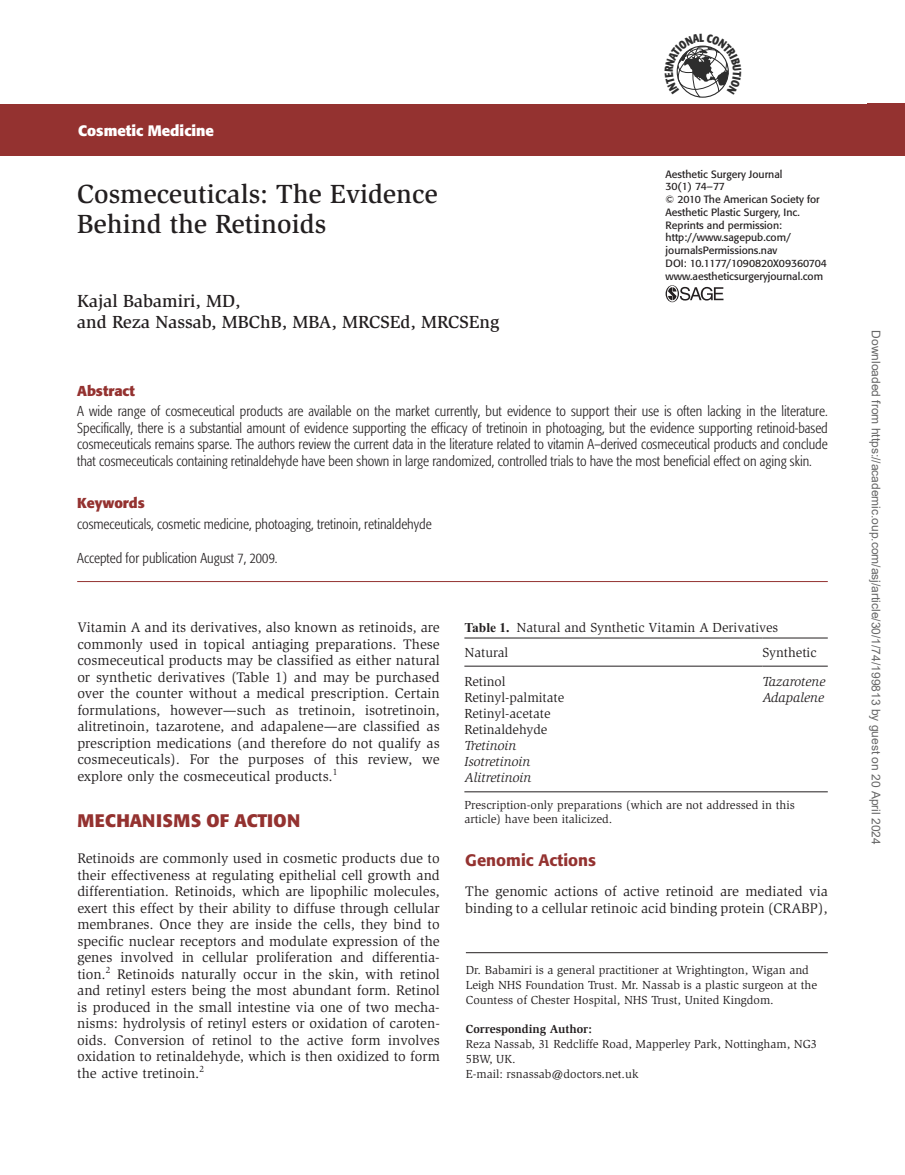
<style>
.page{position:relative;width:905px;height:1175px;background:#fff}
.page>*{position:absolute;margin:0;border:0;box-sizing:border-box;transform-origin:0 0}
.t1{font:500 27px/30px "Slimbach";color:#231f20}
.t2{font:500 18px/21px "Slimbach";color:#231f20}
.t3{font:700 18px "Formata";letter-spacing:.02em;color:#943230}
.t4{font:500 16.5px "Formata";color:#943230}
.t5{font:700 15px "Formata";color:#fff}
.t6{font:14.25px/16.5px "Slimbach";color:#231f20;text-align:justify}
.t7{font:300 condensed 14.25px/16.5px "Formata";color:#231f20;text-align:justify}
.t8{font:700 14.25px "Formata";color:#943230}
.t9{font:13.5px/25.5px "Slimbach";color:#231f20}
.t10{font:italic 13.5px/16px "Slimbach";color:#231f20}
.t11{font:12px/15px "Slimbach";color:#231f20}
.t12{font:12px "Arial";color:#666}
.t13{font:700 12px "Slimbach";color:#231f20}
.t14{font:10.5px/12.8px "Formata";color:#231f20}
.s1{font-family:"Times New Roman";font-weight:700}
</style>
<div class="page">
<div style="left:0;top:104px;width:904px;height:51px;background:#943230"></div>
<svg style="left:665px;top:285px;width:58px;height:17px"></svg>
<hr style="left:77px;top:581px;width:750px;height:1px;background:#943230">
<hr style="left:466px;top:952px;width:361px;height:1px;background:#231f20">
<hr style="left:464px;top:791px;width:363px;height:1px;background:#231f20">
<hr style="left:464px;top:637px;width:298px;height:1px;background:#231f20">
<hr style="left:762px;top:637px;width:65px;height:1px;background:#231f20">
<hr style="left:464px;top:665px;width:298px;height:1px;background:#231f20">
<hr style="left:762px;top:665px;width:65px;height:1px;background:#231f20">
<svg style="left:676px;top:45px;width:53px;height:53px"></svg>
<p class="t5" style="left:78px;top:121px;width:137px">Cosmetic Medicine</p>
<h1 class="t1" style="left:77px;top:178px;width:362px">Cosmeceuticals: The Evidence<br>Behind the Retinoids</h1>
<p class="t2" style="left:77px;top:290px;width:424px">Kajal Babamiri, MD,<br>and Reza Nassab, MBChB, MBA, MRCSEd, MRCSEng</p>
<p class="t14" style="left:665px;top:167px;width:163px">Aesthetic Surgery Journal<br>30(1) 74–77<br>© 2010 The American Society for<br>Aesthetic Plastic Surgery, Inc.<br>Reprints and permission: http://www.sagepub.com/ journalsPermissions.nav<br>DOI: 10.1177/1090820X09360704 www.aestheticsurgeryjournal.com</p>
<p class="t8" style="left:77px;top:381px;width:59px">Abstract</p>
<p class="t7" style="left:77px;top:403px;width:752px">A wide range of cosmeceutical products are available on the market currently, but evidence to support their use is often lacking in the literature.<br>Specifically, there is a substantial amount of evidence supporting the efficacy of tretinoin in photoaging, but the evidence supporting retinoid-based cosmeceuticals remains sparse. The authors review the current data in the literature related to vitamin A–derived cosmeceutical products and conclude that cosmeceuticals containing retinaldehyde have been shown in large randomized, controlled trials to have the most beneficial effect on aging skin.</p>
<p class="t8" style="left:77px;top:494px;width:69px">Keywords</p>
<p class="t7" style="left:77px;top:515px;width:356px">cosmeceuticals, cosmetic medicine, photoaging, tretinoin, retinaldehyde</p>
<p class="t7" style="left:77px;top:550px;width:202px">Accepted for publication August 7, 2009.</p>
<p class="t6" style="left:77px;top:619px;width:364px">Vitamin A and its derivatives, also known as retinoids, are commonly used in topical antiaging preparations. These cosmeceutical products may be classified as either natural or synthetic derivatives (Table 1) and may be purchased over the counter without a medical prescription. Certain formulations, however—such as tretinoin, isotretinoin, alitretinoin, tazarotene, and adapalene—are classified as prescription medications (and therefore do not qualify as cosmeceuticals). For the purposes of this review, we explore only the cosmeceutical products.<sup>1</sup></p>
<p class="t3" style="left:77px;top:809px;width:224px">Mechanisms of Action</p>
<p class="t6" style="left:77px;top:850px;width:364px">Retinoids are commonly used in cosmetic products due to their effectiveness at regulating epithelial cell growth and differentiation. Retinoids, which are lipophilic molecules, exert this effect by their ability to diffuse through cellular membranes. Once they are inside the cells, they bind to specific nuclear receptors and modulate expression of the genes involved in cellular proliferation and differentia&shy;tion.<sup>2</sup> Retinoids naturally occur in the skin, with retinol and retinyl esters being the most abundant form. Retinol is produced in the small intestine via one of two mecha&shy;nisms: hydrolysis of retinyl esters or oxidation of caroten&shy;oids. Conversion of retinol to the active form involves oxidation to retinaldehyde, which is then oxidized to form the active tretinoin.<sup>2</sup></p>
<p class="t4" style="left:465px;top:850px;width:132px">Genomic Actions</p>
<p class="t9" style="left:464px;top:614px;width:315px"><span class="s1">Table 1.</span> Natural and Synthetic Vitamin A Derivatives<br>Natural</p>
<p class="t9" style="left:762px;top:640px;width:56px">Synthetic</p>
<p class="t9" style="left:464px;top:668px;width:43px">Retinol</p>
<p class="t10" style="left:762px;top:673px;width:64px">Tazarotene</p>
<p class="t9" style="left:464px;top:684px;width:101px">Retinyl-palmitate</p>
<p class="t10" style="left:762px;top:689px;width:63px">Adapalene</p>
<p class="t9" style="left:464px;top:705px;width:88px;line-height:16px">Retinyl-acetate<br>Retinaldehyde</p>
<p class="t10" style="left:464px;top:737px;width:69px">Tretinoin<br>Isotretinoin<br>Alitretinoin</p>
<p class="t11" style="left:464px;top:797px;width:332px;line-height:14.2px">Prescription-only preparations (which are not addressed in this article) have been italicized.</p>
<p class="t6" style="left:465px;top:883px;width:364px">The genomic actions of active retinoid are mediated via binding to a cellular retinoic acid binding protein (CRABP),</p>
<p class="t11" style="left:466px;top:962px;width:353px">Dr. Babamiri is a general practitioner at Wrightington, Wigan and<br>Leigh NHS Foundation Trust. Mr. Nassab is a plastic surgeon at the<br>Countess of Chester Hospital, NHS Trust, United Kingdom.</p>
<p class="t13" style="left:466px;top:1022px;width:127px">Corresponding Author:</p>
<p class="t11" style="left:466px;top:1036px;width:353px">Reza Nassab, 31 Redcliffe Road, Mapperley Park, Nottingham, NG3<br>5BW, UK.<br>E-mail: rsnassab@doctors.net.uk</p>
<p class="t12" style="left:880px;top:330px;width:515px;rotate:90deg">Downloaded from https://academic.oup.com/asj/article/30/1/74/199813 by guest on 20 April 2024</p>
</div>
